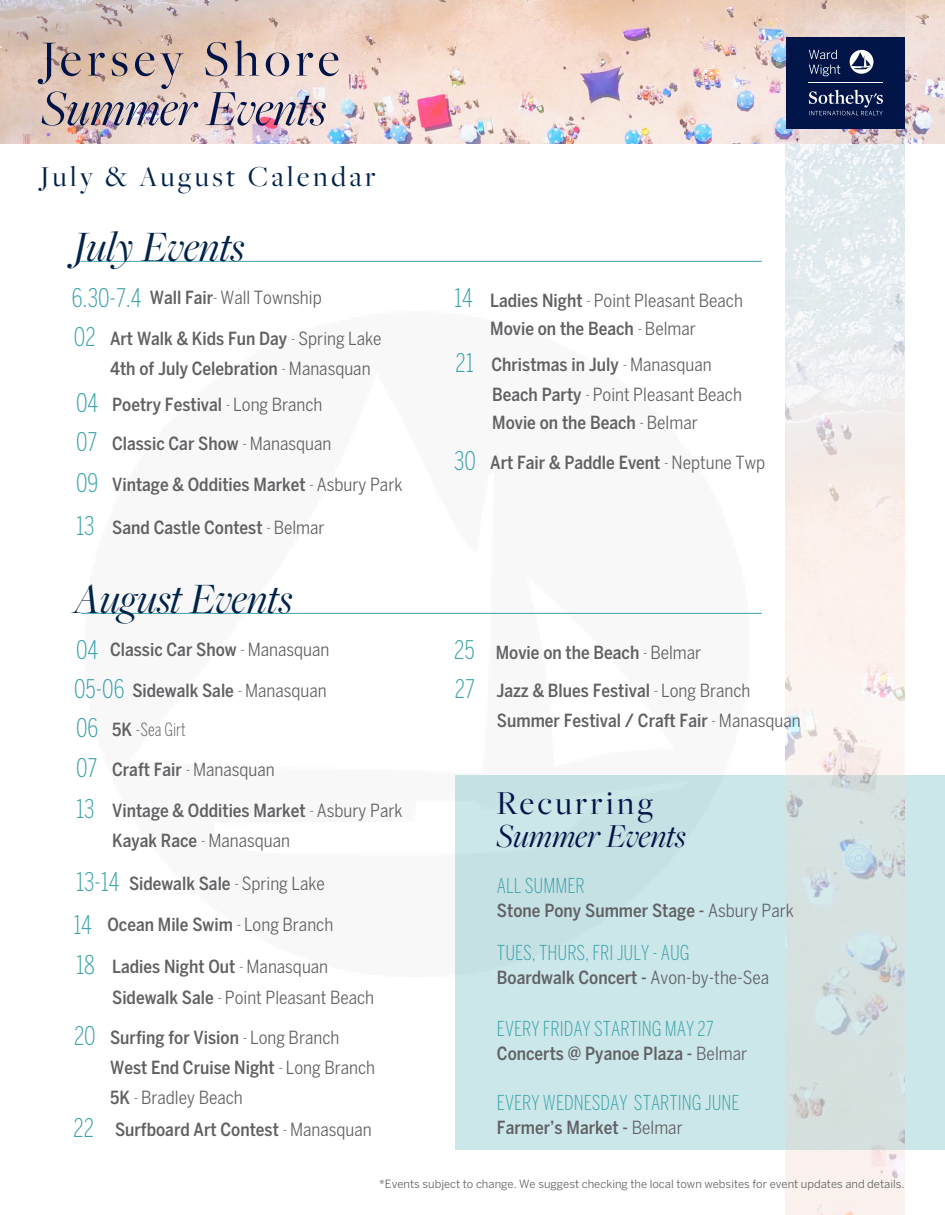
<style>
.page{position:relative;width:945px;height:1215px;background:#fff}
.page>*{position:absolute;margin:0;border:0;box-sizing:border-box;transform-origin:0 0}
.t1{font:italic 52.5px "Freight Big Pro";color:#001447}
.t2{font:52.5px "Freight Big Pro";letter-spacing:.1em;color:#001447}
.t3{font:italic 45px "Freight Big Pro";color:#002349}
.t4{font:italic 34.95px "Freight Big Pro";color:#001447}
.t5{font:34.95px "Freight Big Pro";letter-spacing:.1em;color:#001447}
.t6{font:30px "Freight Big Pro";letter-spacing:.12em;color:#002349}
.t7{font:300 extra-condensed 25.5px "Benton Sans";color:#3ba3aa}
.t8{font:300 extra-condensed 20.4px "Benton Sans";color:#3ba3aa}
.t9{font:500 condensed 18px "Benton Sans";color:#616164}
.t10{font:condensed 18px "Benton Sans";color:#616164}
.t11{font:300 extra-condensed 18px "Benton Sans";color:#616164}
.t12{font:11.25px "Benton Sans";color:#616164}
.s1{font-weight:500}
.s2{font-weight:300;font-stretch:extra-condensed}
.s3{font-weight:400}
.s4{font-weight:500;font-stretch:condensed}
</style>
<div class="page">
<div style="left:455px;top:775px;width:490px;height:375px;background:#cce7e9"></div>
<img style="left:786px;top:143px;width:118px;height:1072px">
<img style="left:0;top:0;width:945px;height:143px">
<div style="left:786px;top:37px;width:118px;height:92px;background:#001447"></div>
<hr style="left:809px;top:82px;width:74px;height:1px;background:#fff">
<svg style="left:809px;top:90px;width:74px;height:25px"></svg>
<svg style="left:850px;top:50px;width:23px;height:24px"></svg>
<svg style="left:809px;top:50px;width:28px;height:9px"></svg>
<svg style="left:809px;top:65px;width:31px;height:11px"></svg>
<hr style="left:81px;top:261px;width:681px;height:1px;background:#3ba3aa">
<hr style="left:81px;top:613px;width:681px;height:1px;background:#3ba3aa">
<p class="t2" style="left:41px;top:25px;width:300px">Jersey Shore</p>
<p class="t1" style="left:41px;top:74px;width:286px">Summer Events</p>
<p class="t6" style="left:40px;top:157px;width:337px">July &amp; August Calendar</p>
<p class="t3" style="left:73px;top:217px;width:173px">July Events</p>
<p class="t7" style="left:72px;top:283px;width:71px">6.30-7.4</p>
<p class="t10" style="left:150px;top:287px;width:173px"><span class="s1">Wall Fair</span><span class="s2">-</span> Wall Township</p>
<p class="t7" style="left:74px;top:322px;width:23px">02</p>
<p class="t9" style="left:110px;top:328px;width:273px">Art Walk &amp; Kids Fun Day <span class="s2">-</span> <span class="s3">Spring Lake</span></p>
<p class="t9" style="left:110px;top:358px;width:262px">4th of July Celebration <span class="s2">-</span> <span class="s3">Manasquan</span></p>
<p class="t7" style="left:76px;top:388px;width:24px">04</p>
<p class="t9" style="left:112px;top:394px;width:212px">Poetry Festival <span class="s2">-</span> <span class="s3">Long Branch</span></p>
<p class="t7" style="left:76px;top:427px;width:23px">07</p>
<p class="t9" style="left:112px;top:433px;width:221px">Classic Car Show <span class="s2">-</span> <span class="s3">Manasquan</span></p>
<p class="t7" style="left:76px;top:468px;width:24px">09</p>
<p class="t9" style="left:112px;top:474px;width:292px">Vintage &amp; Oddities Market <span class="s2">-</span> <span class="s3">Asbury Park</span></p>
<p class="t7" style="left:76px;top:511px;width:20px">13</p>
<p class="t9" style="left:112px;top:517px;width:214px">Sand Castle Contest <span class="s2">-</span> <span class="s3">Belmar</span></p>
<p class="t3" style="left:73px;top:569px;width:220px">August Events</p>
<p class="t9" style="left:110px;top:639px;width:221px">Classic Car Show <span class="s2">-</span> <span class="s3">Manasquan</span></p>
<p class="t7" style="left:74px;top:674px;width:52px">05-06</p>
<p class="t9" style="left:132px;top:680px;width:196px">Sidewalk Sale <span class="s2">-</span> <span class="s3">Manasquan</span></p>
<p class="t7" style="left:76px;top:713px;width:24px">06</p>
<p class="t11" style="left:112px;top:719px;width:75px"><span class="s4">5K</span> -Sea Girt</p>
<p class="t7" style="left:76px;top:753px;width:23px">07</p>
<p class="t9" style="left:112px;top:759px;width:164px">Craft Fair <span class="s2">-</span> <span class="s3">Manasquan</span></p>
<p class="t7" style="left:76px;top:794px;width:20px">13</p>
<p class="t9" style="left:112px;top:800px;width:292px">Vintage &amp; Oddities Market <span class="s2">-</span> <span class="s3">Asbury Park</span></p>
<p class="t7" style="left:76px;top:636px;width:24px">04</p>
<p class="t9" style="left:112px;top:830px;width:179px">Kayak Race <span class="s2">-</span> <span class="s3">Manasquan</span></p>
<p class="t7" style="left:76px;top:867px;width:45px">13-14</p>
<p class="t9" style="left:129px;top:873px;width:197px">Sidewalk Sale <span class="s2">-</span> <span class="s3">Spring Lake</span></p>
<p class="t7" style="left:73px;top:910px;width:20px">14</p>
<p class="t9" style="left:107px;top:913px;width:227px">Ocean Mile Swim <span class="s2">-</span> <span class="s3">Long Branch</span></p>
<p class="t7" style="left:76px;top:950px;width:20px">18</p>
<p class="t9" style="left:112px;top:956px;width:218px">Ladies Night Out <span class="s2">-</span> <span class="s3">Manasquan</span></p>
<p class="t10" style="left:112px;top:987px;width:263px"><span class="s1">Sidewalk Sale</span> <span class="s2">-</span> Point Pleasant Beach</p>
<p class="t7" style="left:74px;top:1021px;width:23px">20</p>
<p class="t9" style="left:110px;top:1027px;width:231px">Surfing for Vision <span class="s2">-</span> <span class="s3">Long Branch</span></p>
<p class="t9" style="left:110px;top:1057px;width:267px">West End Cruise Night <span class="s2">-</span> <span class="s3">Long Branch</span></p>
<p class="t10" style="left:110px;top:1087px;width:134px"><span class="s1">5K</span> <span class="s2">-</span> Bradley Beach</p>
<p class="t7" style="left:74px;top:1113px;width:22px">22</p>
<p class="t9" style="left:115px;top:1119px;width:258px">Surfboard Art Contest <span class="s2">-</span> <span class="s3">Manasquan</span></p>
<p class="t7" style="left:454px;top:283px;width:20px">14</p>
<p class="t10" style="left:490px;top:290px;width:254px"><span class="s1">Ladies Night</span> <span class="s2">-</span> Point Pleasant Beach</p>
<p class="t9" style="left:490px;top:318px;width:207px">Movie on the Beach <span class="s2">-</span> <span class="s3">Belmar</span></p>
<p class="t7" style="left:455px;top:348px;width:20px">21</p>
<p class="t9" style="left:492px;top:354px;width:222px">Christmas in July <span class="s2">-</span> <span class="s3">Manasquan</span></p>
<p class="t10" style="left:492px;top:384px;width:251px"><span class="s1">Beach Party</span> <span class="s2">-</span> Point Pleasant Beach</p>
<p class="t9" style="left:492px;top:412px;width:207px">Movie on the Beach <span class="s2">-</span> <span class="s3">Belmar</span></p>
<p class="t7" style="left:454px;top:446px;width:23px">30</p>
<p class="t9" style="left:490px;top:452px;width:276px">Art Fair &amp; Paddle Event <span class="s2">-</span> <span class="s3">Neptune Twp</span></p>
<p class="t7" style="left:454px;top:636px;width:22px">25</p>
<p class="t9" style="left:496px;top:642px;width:207px">Movie on the Beach <span class="s2">-</span> <span class="s3">Belmar</span></p>
<p class="t7" style="left:455px;top:674px;width:22px">27</p>
<p class="t9" style="left:496px;top:680px;width:256px">Jazz &amp; Blues Festival <span class="s2">-</span> <span class="s3">Long Branch</span></p>
<p class="t9" style="left:497px;top:710px;width:305px">Summer Festival / Craft Fair <span class="s2">-</span> <span class="s3">Manasquan</span></p>
<p class="t5" style="left:496px;top:780px;width:159px">Recurring</p>
<p class="t4" style="left:496px;top:813px;width:191px">Summer Events</p>
<p class="t8" style="left:497px;top:874px;width:89px">ALL SUMMER</p>
<p class="t9" style="left:497px;top:900px;width:299px">Stone Pony Summer Stage - <span class="s3">Asbury Park</span></p>
<p class="t8" style="left:497px;top:941px;width:194px">TUES, THURS, FRI JULY - AUG</p>
<p class="t9" style="left:497px;top:967px;width:274px">Boardwalk Concert - <span class="s3">Avon-by-the-Sea</span></p>
<p class="t8" style="left:497px;top:1017px;width:218px">EVERY FRIDAY STARTING MAY 27</p>
<p class="t9" style="left:497px;top:1043px;width:252px">Concerts @ Pyanoe Plaza - <span class="s3">Belmar</span></p>
<p class="t8" style="left:497px;top:1091px;width:244px">EVERY WEDNESDAY STARTING JUNE</p>
<p class="t9" style="left:497px;top:1117px;width:187px">Farmer’s Market - <span class="s3">Belmar</span></p>
<p class="t12" style="left:379px;top:1177px;width:527px">*Events subject to change. We suggest checking the local town websites for event updates and details.</p>
</div>
